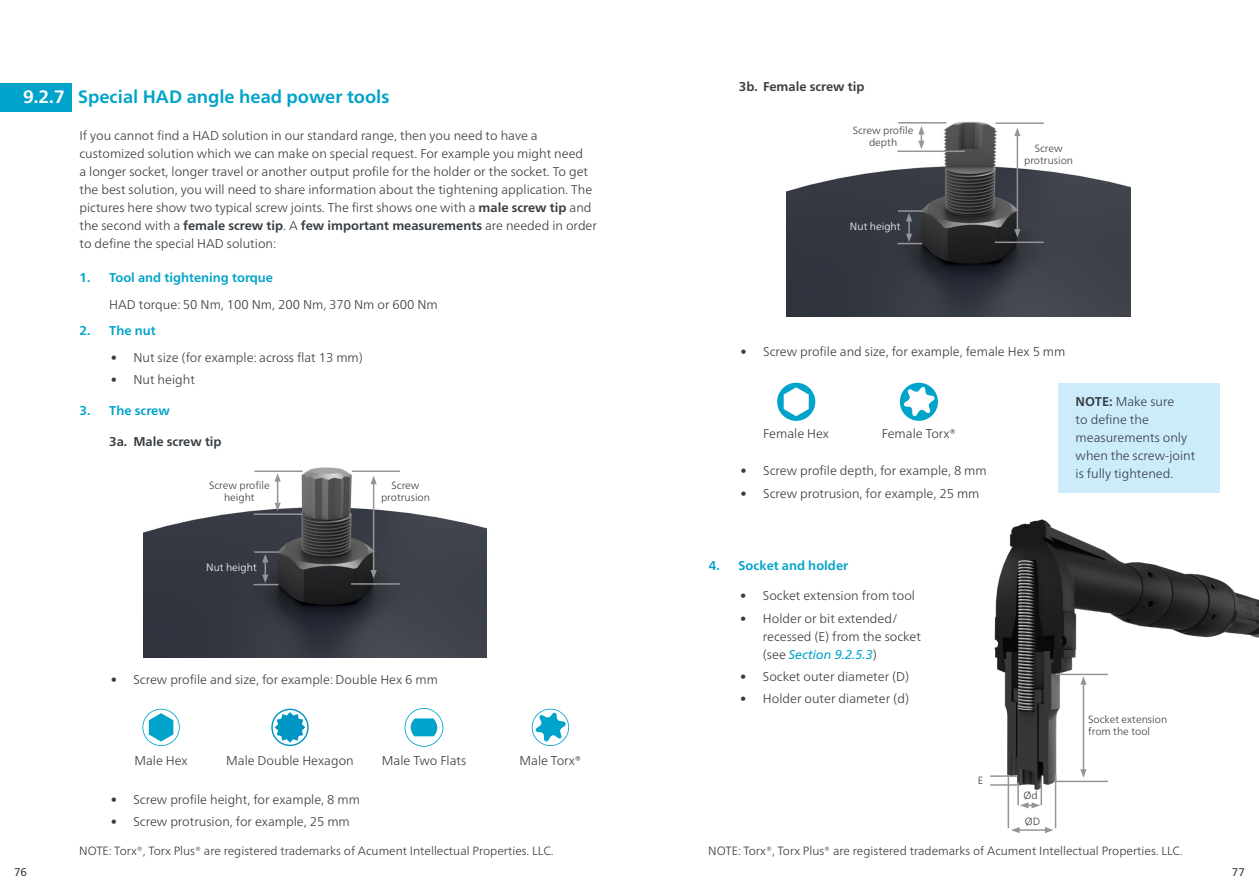
<style>
.page{position:relative;width:1259px;height:893px;background:#fff}
.page>*{position:absolute;margin:0;border:0;box-sizing:border-box;transform-origin:0 0}
.t1{font:700 18px "Neue Frutiger World";color:#00a3c9}
.t2{font:300 12.75px/18px "Neue Frutiger World";color:#373d42}
.t3{font:700 12.75px "Neue Frutiger World";color:#00a3c9}
.t4{font:700 12.75px "Neue Frutiger World";color:#373d42}
.t5{font:300 12px "Neue Frutiger World";color:#373d42}
.t6{font:11.25px "Neue Frutiger World";color:#373d42}
.t7{font:300 10.5px/12px "Neue Frutiger World";color:#373d42;text-align:center}
.t8{font:300 10.5px "Neue Frutiger World";color:#fff}
.s1{color:#fff}
.s2{font-weight:700}
.s3{font-weight:400}
.s4{font-weight:400;font-style:italic;color:#00a3c9}
</style>
<div class="page">
<div style="left:0;top:83px;width:71px;height:28px;background:#00a3c9"></div>
<img style="left:143px;top:467px;width:343px;height:190px">
<hr style="left:351px;top:583px;width:49px;height:2px;background:#939598">
<hr style="left:254px;top:513px;width:48px;height:2px;background:#939598">
<hr style="left:352px;top:470px;width:48px;height:2px;background:#939598">
<hr style="left:254px;top:470px;width:48px;height:2px;background:#939598">
<hr style="left:254px;top:551px;width:24px;height:2px;background:#939598">
<hr style="left:373px;top:482px;width:1px;height:90px;background:#939598">
<svg style="left:370px;top:476px;width:7px;height:8px"></svg>
<svg style="left:370px;top:570px;width:7px;height:8px"></svg>
<svg style="left:254px;top:554px;width:24px;height:31px"></svg>
<svg style="left:274px;top:473px;width:7px;height:38px"></svg>
<svg style="left:532px;top:709px;width:37px;height:37px"></svg>
<svg style="left:142px;top:709px;width:38px;height:37px"></svg>
<svg style="left:271px;top:709px;width:38px;height:37px"></svg>
<svg style="left:405px;top:708px;width:38px;height:39px"></svg>
<img style="left:994px;top:519px;width:265px;height:278px">
<hr style="left:1054px;top:781px;width:54px;height:1px;background:#939598">
<hr style="left:1017px;top:782px;width:2px;height:23px;background:#939598">
<hr style="left:1040px;top:782px;width:2px;height:23px;background:#939598">
<hr style="left:1007px;top:775px;width:2px;height:53px;background:#939598">
<hr style="left:1054px;top:775px;width:2px;height:53px;background:#939598">
<hr style="left:990px;top:784px;width:27px;height:2px;background:#939598">
<hr style="left:1055px;top:674px;width:53px;height:1px;background:#939598">
<hr style="left:990px;top:775px;width:27px;height:2px;background:#939598">
<hr style="left:1082px;top:682px;width:2px;height:90px;background:#939598">
<svg style="left:1080px;top:676px;width:6px;height:9px"></svg>
<svg style="left:1080px;top:769px;width:6px;height:9px"></svg>
<hr style="left:1017px;top:829px;width:30px;height:2px;background:#939598">
<svg style="left:1045px;top:827px;width:8px;height:6px"></svg>
<svg style="left:1011px;top:827px;width:8px;height:6px"></svg>
<img style="left:787px;top:121px;width:343px;height:195px">
<hr style="left:995px;top:242px;width:48px;height:1px;background:#939598">
<hr style="left:897px;top:151px;width:67px;height:1px;background:#939598">
<hr style="left:995px;top:122px;width:48px;height:2px;background:#939598">
<hr style="left:898px;top:122px;width:48px;height:2px;background:#939598">
<hr style="left:898px;top:210px;width:24px;height:2px;background:#939598">
<hr style="left:1016px;top:134px;width:2px;height:98px;background:#939598">
<svg style="left:1014px;top:128px;width:6px;height:8px"></svg>
<svg style="left:1014px;top:229px;width:6px;height:9px"></svg>
<svg style="left:897px;top:213px;width:25px;height:31px"></svg>
<svg style="left:918px;top:126px;width:6px;height:23px"></svg>
<svg style="left:1026px;top:818px;width:5px;height:8px"></svg>
<svg style="left:1020px;top:791px;width:20px;height:17px"></svg>
<svg style="left:777px;top:383px;width:38px;height:38px"></svg>
<svg style="left:900px;top:383px;width:38px;height:38px"></svg>
<div style="left:1058px;top:383px;width:161px;height:109px;background:#ccecfc"></div>
<h1 class="t1" style="left:23px;top:81px;width:368px"><span class="s1">9.2.7</span> Special HAD angle head power tools</h1>
<p class="t2" style="left:79px;top:127px;width:519px">If you cannot find a HAD solution in our standard range, then you need to have a customized solution which we can make on special request. For example you might need<br>a longer socket, longer travel or another output profile for the holder or the socket. To get the best solution, you will need to share information about the tightening application. The pictures here show two typical screw joints. The first shows one with a <span class="s2">male screw tip</span> and the second with a <span class="s2">female screw tip</span>. A <span class="s2">few important measurements</span> are needed in order to define the special HAD solution:</p>
<p class="t3" style="left:79px;top:267px;width:195px">1. Tool and tightening torque</p>
<p class="t2" style="left:109px;top:296px;width:330px">HAD torque: 50 Nm, 100 Nm, 200 Nm, 370 Nm or 600 Nm</p>
<p class="t3" style="left:79px;top:320px;width:78px">2. The nut</p>
<p class="t2" style="left:111px;top:349px;width:254px">• Nut size (for example: across flat 13 mm)</p>
<p class="t2" style="left:111px;top:371px;width:86px">• Nut height</p>
<p class="t3" style="left:79px;top:399px;width:92px">3. The screw</p>
<p class="t4" style="left:109px;top:430px;width:114px">3a. Male screw tip</p>
<p class="t7" style="left:209px;top:479px;width:62px">Screw profile height</p>
<p class="t8" style="left:206px;top:559px;width:52px">Nut height</p>
<p class="t7" style="left:381px;top:479px;width:51px">Screw protrusion</p>
<p class="t2" style="left:111px;top:671px;width:329px">• Screw profile and size, for example: Double Hex 6 mm</p>
<p class="t2" style="left:134px;top:751px;width:55px">Male Hex</p>
<p class="t2" style="left:226px;top:751px;width:129px">Male Double Hexagon</p>
<p class="t2" style="left:382px;top:751px;width:86px">Male Two Flats</p>
<p class="t2" style="left:519px;top:751px;width:63px">Male Torx<span class="s3">®</span></p>
<p class="t2" style="left:111px;top:791px;width:251px">• Screw profile height, for example, 8 mm</p>
<p class="t2" style="left:111px;top:813px;width:241px">• Screw protrusion, for example, 25 mm</p>
<p class="t5" style="left:79px;top:842px;width:476px">NOTE: Torx®, Torx Plus® are registered trademarks of Acument Intellectual Properties. LLC.</p>
<p class="t4" style="left:739px;top:75px;width:127px">3b. Female screw tip</p>
<p class="t7" style="left:853px;top:124px;width:62px">Screw profile depth</p>
<p class="t8" style="left:850px;top:218px;width:52px">Nut height</p>
<p class="t7" style="left:1024px;top:143px;width:51px">Screw protrusion</p>
<p class="t2" style="left:740px;top:342px;width:326px">• Screw profile and size, for example, female Hex 5 mm</p>
<p class="t2" style="left:763px;top:425px;width:67px">Female Hex</p>
<p class="t2" style="left:882px;top:425px;width:76px">Female Torx<span class="s3">®</span></p>
<p class="t2" style="left:740px;top:462px;width:248px">• Screw profile depth, for example, 8 mm</p>
<p class="t2" style="left:740px;top:484px;width:241px">• Screw protrusion, for example, 25 mm</p>
<p class="t2" style="left:1075px;top:393px;width:121px"><span class="s2">NOTE:</span> Make sure<br>to define the measurements only when the screw-joint is fully tightened.</p>
<p class="t3" style="left:709px;top:554px;width:141px">4. Socket and holder</p>
<p class="t2" style="left:740px;top:587px;width:176px">• Socket extension from tool</p>
<p class="t2" style="left:763px;top:609px;width:159px;text-indent:-23px">• Holder or bit extended/ recessed (E) from the socket (see <span class="s4">Section 9.2.5.3</span>)</p>
<p class="t2" style="left:740px;top:667px;width:171px">• Socket outer diameter (D)</p>
<p class="t2" style="left:740px;top:690px;width:170px">• Holder outer diameter (d)</p>
<p class="t7" style="left:978px;top:774px;width:7px">E</p>
<p class="t7" style="left:1023px;top:789px;width:16px">Od</p>
<p class="t7" style="left:1025px;top:816px;width:17px">OD</p>
<p class="t7" style="left:1088px;top:714px;width:80px;text-align:left">Socket extension from the tool</p>
<p class="t5" style="left:708px;top:842px;width:476px">NOTE: Torx®, Torx Plus® are registered trademarks of Acument Intellectual Properties. LLC.</p>
<p class="t6" style="left:14px;top:863px;width:15px">76</p>
<p class="t6" style="left:1231px;top:863px;width:15px">77</p>
</div>
